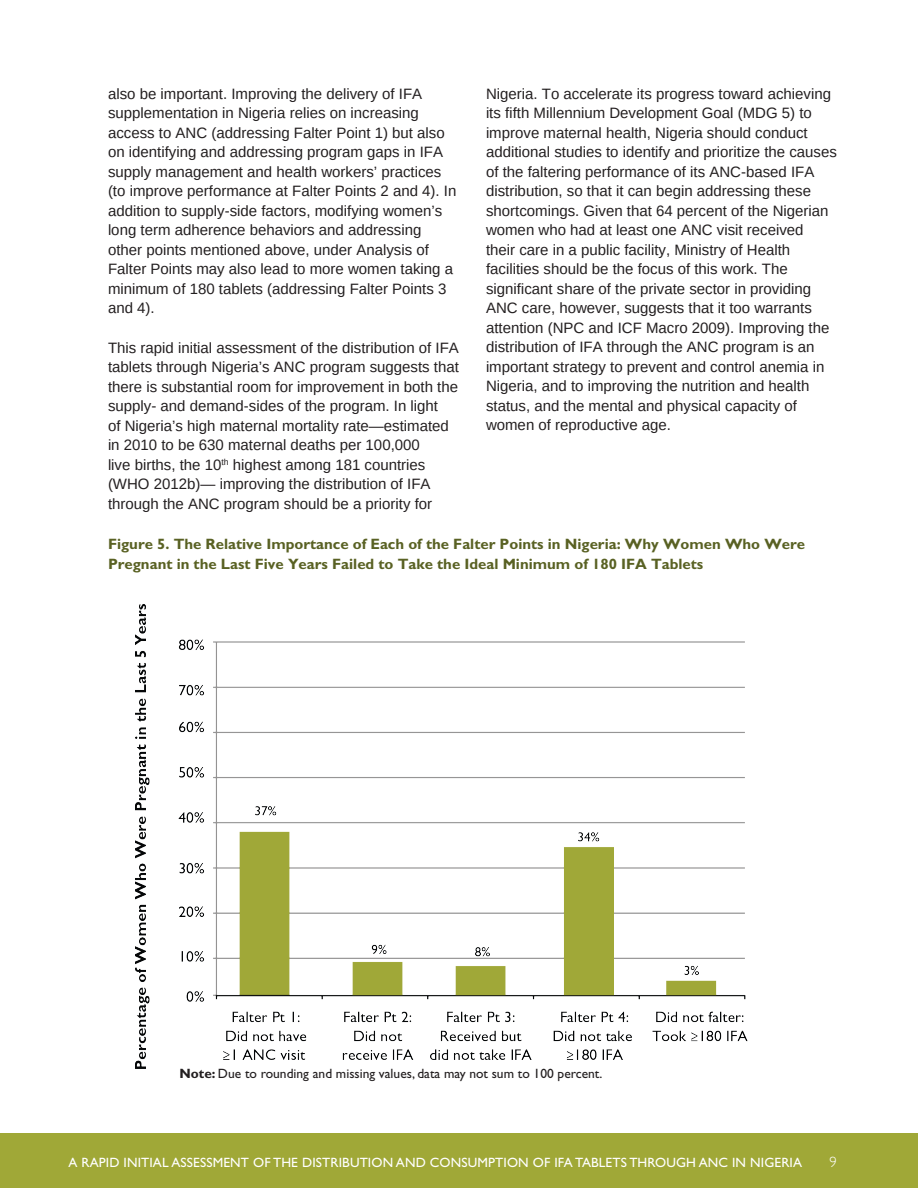
<style>
.page{position:relative;width:918px;height:1188px;background:#fff}
.page>*{position:absolute;margin:0;border:0;box-sizing:border-box;transform-origin:0 0}
.body_text{font:15px/19.5px "Arimo";color:#231f20}
.figure_title{font:700 15px/19.5px "Gill Sans Std";color:#596123}
.t1{font:300 15px "Gill Sans Std";color:#fff}
.t2{font:13.5px "Gill Sans Std";letter-spacing:.01em;color:#fff}
.figure_title-2{font:13.5px "Gill Sans Std";color:#231f20}
.s1{font-weight:700}
</style>
<div class="page">
<div style="left:0;top:1133px;width:918px;height:55px;background:#a0a837"></div>
<img style="left:135px;top:604px;width:613px;height:465px">
<p class="body_text" style="left:108px;top:84px;width:350px">also be important. Improving the delivery of IFA supplementation in Nigeria relies on increasing access to ANC (addressing Falter Point 1) but also on identifying and addressing program gaps in IFA supply management and health workers’ practices (to improve performance at Falter Points 2 and 4). In addition to supply-side factors, modifying women’s long term adherence behaviors and addressing other points mentioned above, under Analysis of Falter Points may also lead to more women taking a minimum of 180 tablets (addressing Falter Points 3 and 4).</p>
<p class="body_text" style="left:108px;top:338px;width:352px">This rapid initial assessment of the distribution of IFA tablets through Nigeria’s ANC program suggests that there is substantial room for improvement in both the supply- and demand-sides of the program. In light<br>of Nigeria’s high maternal mortality rate—estimated in 2010 to be 630 maternal deaths per 100,000<br>live births, the 10<sup>th</sup> highest among 181 countries (WHO 2012b)— improving the distribution of IFA through the ANC program should be a priority for</p>
<p class="body_text" style="left:486px;top:84px;width:352px">Nigeria. To accelerate its progress toward achieving its fifth Millennium Development Goal (MDG 5) to improve maternal health, Nigeria should conduct additional studies to identify and prioritize the causes of the faltering performance of its ANC-based IFA distribution, so that it can begin addressing these shortcomings. Given that 64 percent of the Nigerian women who had at least one ANC visit received<br>their care in a public facility, Ministry of Health facilities should be the focus of this work. The significant share of the private sector in providing ANC care, however, suggests that it too warrants attention (NPC and ICF Macro 2009). Improving the distribution of IFA through the ANC program is an important strategy to prevent and control anemia in Nigeria, and to improving the nutrition and health status, and the mental and physical capacity of women of reproductive age.</p>
<p class="figure_title" style="left:108px;top:534px;width:699px">Figure 5. The Relative Importance of Each of the Falter Points in Nigeria: Why Women Who Were<br>Pregnant in the Last Five Years Failed to Take the Ideal Minimum of 180 IFA Tablets</p>
<p class="figure_title-2" style="left:180px;top:1066px;width:424px"><span class="s1">Note:</span> Due to rounding and missing values, data may not sum to 100 percent.</p>
<p class="t2" style="left:68px;top:1154px;width:735px">A RAPID INITIAL ASSESSMENT OF THE DISTRIBUTION AND CONSUMPTION OF IFA TABLETS THROUGH ANC IN NIGERIA</p>
<p class="t1" style="left:830px;top:1153px;width:9px">9</p>
</div>
